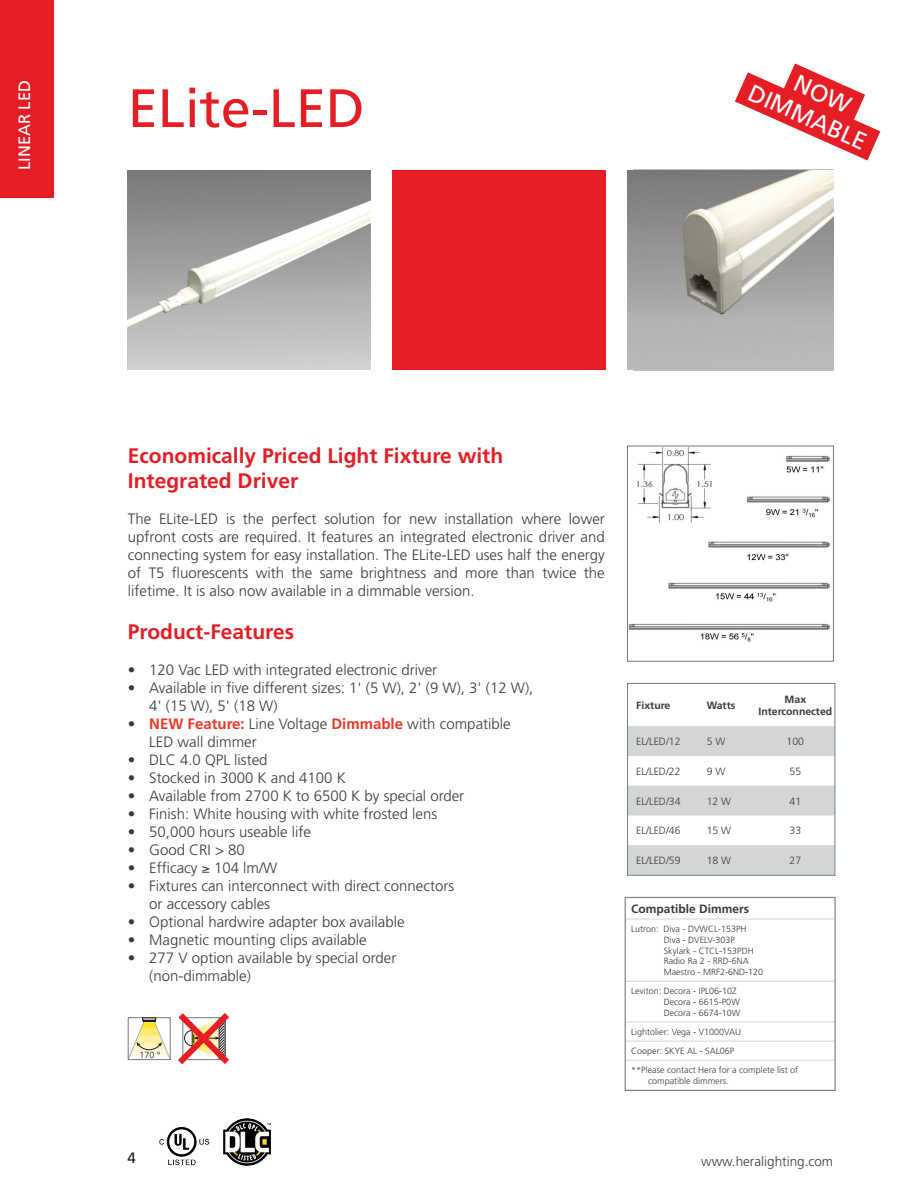
<style>
.page{position:relative;width:918px;height:1188px;background:#fff}
.page>*{position:absolute;margin:0;border:0;box-sizing:border-box;transform-origin:0 0}
.t1{font:54px "Frutiger";color:#e51e26}
.subhead{font:24px "Frutiger";color:#fff}
.Überschrift{font:700 21px "Frutiger";color:#e51e26}
.Text{font:700 21px "Frutiger";color:#e51e26}
.t2{font:19.5px "Frutiger";color:#fff}
.t3{font:16.5px "Frutiger";color:#fff}
.Text-2{font:300 15px/18px "Frutiger";color:#3a3a3a;text-align:justify}
.t4{font:15px "Frutiger";color:#1b1a1a}
.t5{font:300 13.5px "Frutiger";color:#3a3a3a}
.subhead-2{font:700 12px "Frutiger";color:#3a3a3a}
.Tabelle{font:300 10.5px "Frutiger";color:#3a3a3a}
.Tabelle-2{font:700 10.5px "Frutiger";color:#3a3a3a}
.subhead-3{font:300 9px/10.8px "Frutiger";color:#3a3a3a}
.t6{font:300 9px "Frutiger";color:#1b1a1a}
.s1{font-weight:700;color:#e93726}
</style>
<div class="page">
<img style="left:159px;top:1127px;width:51px;height:39px">
<div style="left:0;top:0;width:54px;height:197px;background:#e51e26"></div>
<div style="left:392px;top:170px;width:214px;height:200px;background:#e51e26"></div>
<svg style="left:128px;top:1013px;width:101px;height:52px"></svg>
<img style="left:128px;top:170px;width:243px;height:200px">
<img style="left:627px;top:170px;width:207px;height:200px">
<img style="left:224px;top:1119px;width:47px;height:47px">
<svg style="left:835px;top:898px;width:1px;height:21px"></svg>
<hr style="left:835px;top:1060px;width:1px;height:30px;background:#d4d5d5">
<hr style="left:835px;top:919px;width:1px;height:62px;background:#d4d5d5">
<hr style="left:625px;top:919px;width:210px;height:1px;background:#d4d5d5">
<hr style="left:835px;top:981px;width:1px;height:41px;background:#d4d5d5">
<hr style="left:625px;top:981px;width:210px;height:1px;background:#d4d5d5">
<hr style="left:625px;top:1022px;width:210px;height:1px;background:#d4d5d5">
<svg style="left:835px;top:1022px;width:1px;height:38px"></svg>
<hr style="left:625px;top:1041px;width:210px;height:1px;background:#d4d5d5">
<hr style="left:625px;top:1060px;width:210px;height:1px;background:#d4d5d5">
<div style="left:625px;top:897px;width:210px;height:194px;border:1px solid #6e7c83"></div>
<img style="left:629px;top:448px;width:201px;height:194px">
<div style="left:627px;top:446px;width:207px;height:215px;border:1px solid #6e7c83"></div>
<svg style="left:629px;top:726px;width:204px;height:147px"></svg>
<div style="left:627px;top:683px;width:208px;height:192px;border:1px solid #6e7c83"></div>
<svg style="left:735px;top:63px;width:145px;height:97px"></svg>
<h3 class="t2" style="left:17px;top:178px;width:130px;rotate:-90deg">LED-LIGHTING</h3>
<p class="t3" style="left:15px;top:170px;width:91px;rotate:-90deg">LINEAR LED</p>
<p class="t1" style="left:128px;top:77px;width:239px">ELite-LED</p>
<p class="subhead" style="left:755px;top:78px;width:128px;rotate:24deg">DIMMABLE</p>
<p class="Überschrift" style="left:128px;top:443px;width:377px">Economically Priced Light Fixture with</p>
<p class="Überschrift" style="left:128px;top:468px;width:172px">Integrated Driver</p>
<p class="Text-2" style="left:128px;top:510px;width:478px">The ELite-LED is the perfect solution for new installation where lower upfront costs are required. It features an integrated electronic driver and connecting system for easy installation. The ELite-LED uses half the energy of T5 fluorescents with the same brightness and more than twice the lifetime. It is also now available in a dimmable version.</p>
<p class="Text" style="left:128px;top:620px;width:168px">Product-Features</p>
<p class="Text-2" style="left:128px;top:661px;width:311px">• 120 Vac LED with integrated electronic driver</p>
<p class="Text-2" style="left:128px;top:679px;width:407px">• Available in five different sizes: 1' (5 W), 2' (9 W), 3' (12 W),</p>
<p class="Text-2" style="left:149px;top:697px;width:130px">4' (15 W), 5' (18 W)</p>
<p class="Text-2" style="left:128px;top:715px;width:384px">• <span class="s1">NEW Feature:</span> Line Voltage <span class="s1">Dimmable</span> with compatible</p>
<p class="Text-2" style="left:149px;top:733px;width:109px">LED wall dimmer</p>
<p class="Text-2" style="left:128px;top:751px;width:141px">• DLC 4.0 QPL listed</p>
<p class="Text-2" style="left:128px;top:769px;width:220px">• Stocked in 3000 K and 4100 K</p>
<p class="Text-2" style="left:128px;top:787px;width:338px">• Available from 2700 K to 6500 K by special order</p>
<p class="Text-2" style="left:128px;top:805px;width:311px">• Finish: White housing with white frosted lens</p>
<p class="Text-2" style="left:128px;top:823px;width:184px">• 50,000 hours useable life</p>
<p class="Text-2" style="left:128px;top:841px;width:118px">• Good CRI &gt; 80</p>
<p class="Text-2" style="left:128px;top:859px;width:151px">• Efficacy ≥ 104 lm/W</p>
<p class="Text-2" style="left:128px;top:877px;width:328px">• Fixtures can interconnect with direct connectors</p>
<p class="Text-2" style="left:149px;top:895px;width:122px">or accessory cables</p>
<p class="Text-2" style="left:128px;top:913px;width:278px">• Optional hardwire adapter box available</p>
<p class="Text-2" style="left:128px;top:931px;width:240px">• Magnetic mounting clips available</p>
<p class="Text-2" style="left:128px;top:949px;width:270px">• 277 V option available by special order</p>
<p class="Text-2" style="left:149px;top:967px;width:103px">(non-dimmable)</p>
<p class="t6" style="left:139px;top:1050px;width:23px">170 °</p>
<p class="Tabelle-2" style="left:636px;top:699px;width:36px">Fixture</p>
<p class="Tabelle-2" style="left:707px;top:699px;width:30px">Watts</p>
<p class="Tabelle-2" style="left:785px;top:693px;width:23px">Max</p>
<p class="Tabelle-2" style="left:758px;top:705px;width:75px">Interconnected</p>
<p class="Tabelle" style="left:636px;top:736px;width:46px">EL/LED/12</p>
<p class="Tabelle" style="left:707px;top:736px;width:20px">5 W</p>
<p class="Tabelle" style="left:787px;top:736px;width:19px">100</p>
<p class="Tabelle" style="left:636px;top:765px;width:46px">EL/LED/22</p>
<p class="Tabelle" style="left:707px;top:765px;width:20px">9 W</p>
<p class="Tabelle" style="left:790px;top:765px;width:13px">55</p>
<p class="Tabelle" style="left:636px;top:795px;width:46px">EL/LED/34</p>
<p class="Tabelle" style="left:707px;top:795px;width:26px">12 W</p>
<p class="Tabelle" style="left:790px;top:795px;width:13px">41</p>
<p class="Tabelle" style="left:636px;top:825px;width:46px">EL/LED/46</p>
<p class="Tabelle" style="left:707px;top:825px;width:26px">15 W</p>
<p class="Tabelle" style="left:790px;top:825px;width:13px">33</p>
<p class="Tabelle" style="left:636px;top:855px;width:46px">EL/LED/59</p>
<p class="Tabelle" style="left:707px;top:855px;width:26px">18 W</p>
<p class="Tabelle" style="left:790px;top:855px;width:13px">27</p>
<p class="subhead-2" style="left:631px;top:902px;width:120px">Compatible Dimmers</p>
<p class="subhead-3" style="left:631px;top:924px;width:117px">Lutron: Diva - DVWCL-153PH</p>
<p class="subhead-3" style="left:664px;top:934px;width:73px">Diva - DVELV-303P</p>
<p class="subhead-3" style="left:664px;top:945px;width:92px">Skylark - CTCL-153PDH</p>
<p class="subhead-3" style="left:664px;top:956px;width:87px">Radio Ra 2 - RRD-6NA</p>
<p class="subhead-3" style="left:664px;top:967px;width:101px">Maestro - MRF2-6ND-120</p>
<p class="subhead-3" style="left:631px;top:986px;width:107px">Leviton: Decora - IPL06-10Z</p>
<p class="subhead-3" style="left:664px;top:997px;width:78px">Decora - 6615-P0W</p>
<p class="subhead-3" style="left:664px;top:1007px;width:78px">Decora - 6674-10W</p>
<p class="subhead-3" style="left:631px;top:1026px;width:112px">Lightolier: Vega - V1000VAU</p>
<p class="subhead-3" style="left:631px;top:1046px;width:105px">Cooper: SKYE AL - SAL06P</p>
<p class="subhead-3" style="left:648px;top:1065px;width:151px;text-indent:-17px">**Please contact Hera for a complete list of compatible dimmers.</p>
<p class="t4" style="left:128px;top:1149px;width:10px">4</p>
<p class="t5" style="left:701px;top:1154px;width:134px">www.heralighting.com</p>
</div>
